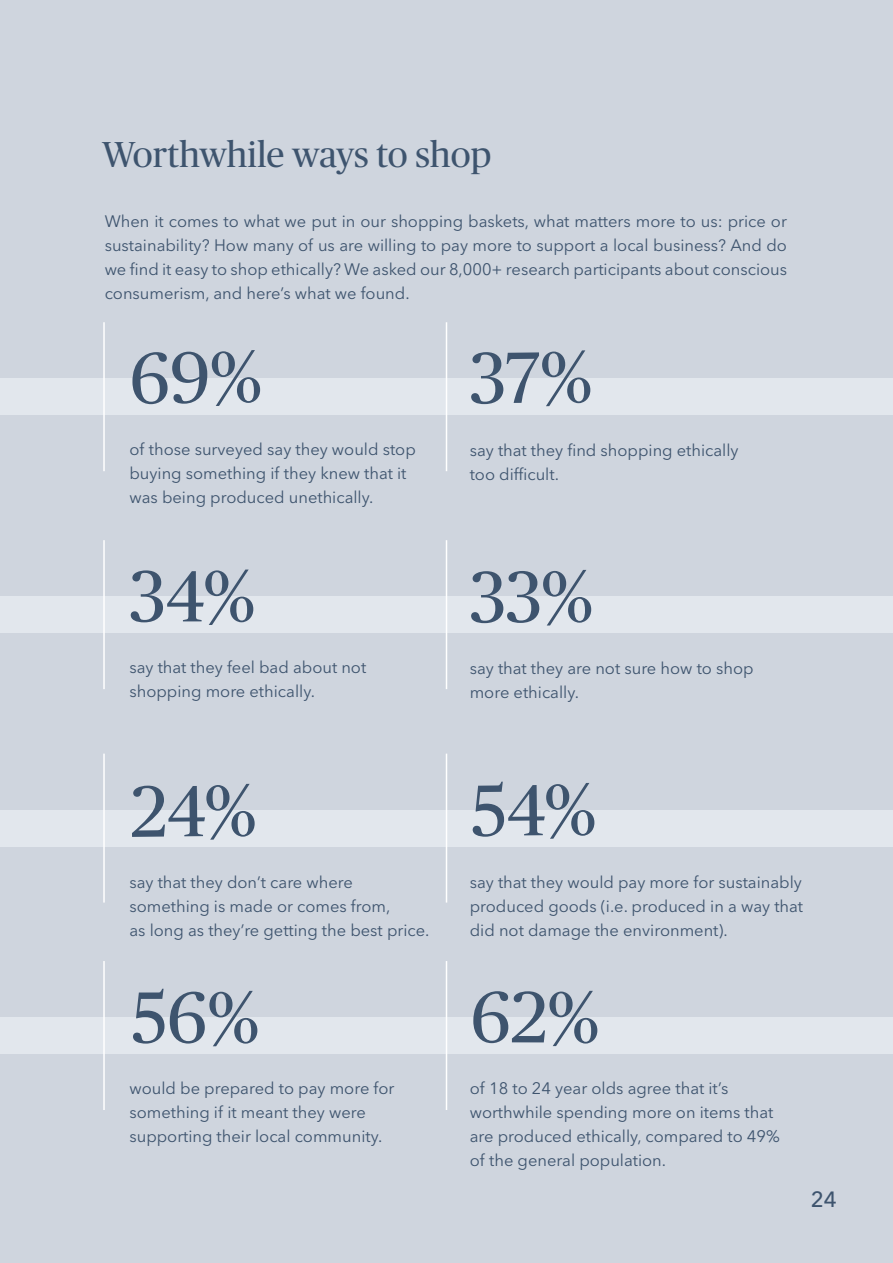
<style>
.page{position:relative;width:893px;height:1263px;background:#cfd5de}
.page>*{position:absolute;margin:0;border:0;box-sizing:border-box;transform-origin:0 0}
.t1{font:72.45px "Publico";letter-spacing:-.005em;color:#3e546e}
.t2{font:36px "Publico";letter-spacing:-.005em;color:#3e546e}
.t3{font:500 21.9px "Avenir Next LT Pro";color:#3e546e}
.t4{font:16.5px/24px "Avenir Next LT Pro";color:#3e546e}
</style>
<div class="page">
<div style="left:0;top:1017px;width:893px;height:37px;background:#e2e7ed"></div>
<hr style="left:103px;top:961px;width:2px;height:149px;background:#fff">
<div style="left:0;top:810px;width:893px;height:36px;background:#e2e7ed"></div>
<hr style="left:103px;top:754px;width:2px;height:148px;background:#fff">
<div style="left:0;top:596px;width:893px;height:37px;background:#e2e7ed"></div>
<hr style="left:103px;top:540px;width:2px;height:149px;background:#fff">
<div style="left:0;top:378px;width:893px;height:37px;background:#e2e7ed"></div>
<hr style="left:103px;top:322px;width:2px;height:149px;background:#fff">
<hr style="left:446px;top:961px;width:1px;height:149px;background:#fff">
<hr style="left:446px;top:754px;width:1px;height:148px;background:#fff">
<hr style="left:446px;top:540px;width:1px;height:149px;background:#fff">
<hr style="left:446px;top:322px;width:1px;height:149px;background:#fff">
<h2 class="t2" style="left:102px;top:134px;width:391px">Worthwhile ways to shop</h2>
<p class="t4" style="left:105px;top:209px;width:684px;text-align:justify">When it comes to what we put in our shopping baskets, what matters more to us: price or sustainability? How many of us are willing to pay more to support a local business? And do we find it easy to shop ethically? We asked our 8,000+ research participants about conscious consumerism, and here’s what we found.</p>
<p class="t4" style="left:129px;top:438px;width:288px">of those surveyed say they would stop buying something if they knew that it was being produced unethically.</p>
<h1 class="t1" style="left:130px;top:556px;width:127px">34%</h1>
<p class="t4" style="left:129px;top:655px;width:238px">say that they feel bad about not shopping more ethically.</p>
<p class="t4" style="left:470px;top:438px;width:270px">say that they find shopping ethically too difficult.</p>
<h1 class="t1" style="left:470px;top:557px;width:125px">33%</h1>
<p class="t4" style="left:470px;top:656px;width:285px">say that they are not sure how to shop more ethically.</p>
<p class="t4" style="left:129px;top:870px;width:302px">say that they don’t care where something is made or comes from,<br>as long as they’re getting the best price.</p>
<h1 class="t1" style="left:131px;top:977px;width:131px">56%</h1>
<p class="t4" style="left:129px;top:1076px;width:267px">would be prepared to pay more for something if it meant they were supporting their local community.</p>
<p class="t4" style="left:470px;top:870px;width:335px;text-align:justify">say that they would pay more for sustainably produced goods (i.e. produced in a way that did not damage the environment).</p>
<h1 class="t1" style="left:471px;top:977px;width:130px">62%</h1>
<p class="t4" style="left:470px;top:1076px;width:312px">of 18 to 24 year olds agree that it’s worthwhile spending more on items that are produced ethically, compared to 49% of the general population.</p>
<h3 class="t3" style="left:811px;top:1186px;width:28px">24</h3>
</div>
